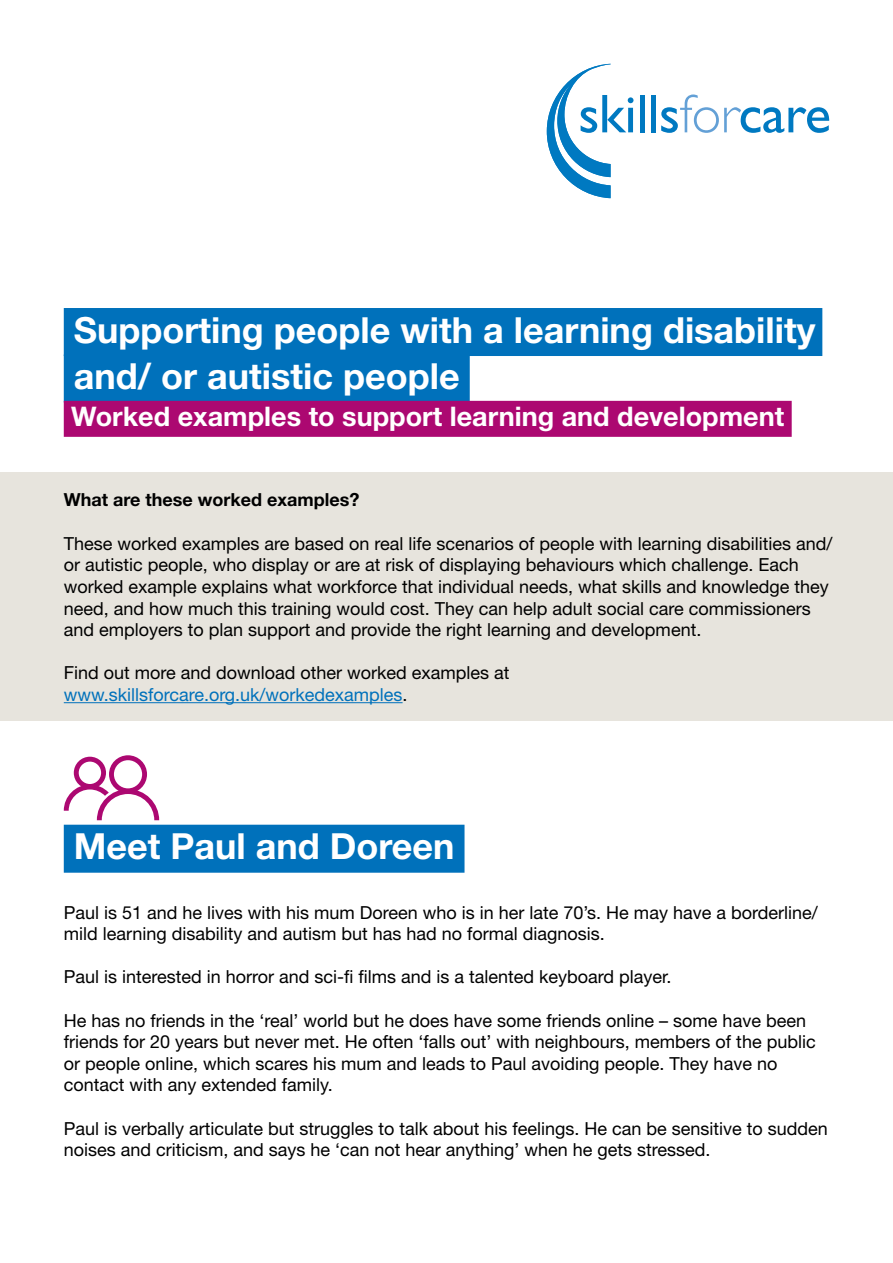
<style>
.page{position:relative;width:893px;height:1263px;background:#fff}
.page>*{position:absolute;margin:0;border:0;box-sizing:border-box;transform-origin:0 0}
.t1{font:700 36px/46.5px "Helvetica Neue LT Std";color:#fff}
.t2{font:700 27px "Helvetica Neue LT Std";color:#fff}
.t3{font:18px/21.6px "Helvetica Neue LT Std";color:#000}
.t4{font:700 18px "Helvetica Neue LT Std";color:#000}
.s1{color:#0071bb}
</style>
<div class="page">
<div style="left:64px;top:308px;width:758px;height:48px;background:#0071bb"></div>
<div style="left:64px;top:354px;width:406px;height:48px;background:#0071bb"></div>
<div style="left:64px;top:401px;width:728px;height:36px;background:#ac0871"></div>
<div style="left:0;top:472px;width:893px;height:249px;background:#e7e4dd"></div>
<hr style="left:64px;top:702px;width:339px;height:1px;background:#0071bb">
<div style="left:64px;top:825px;width:400px;height:48px;background:#0071bb"></div>
<svg style="left:64px;top:755px;width:95px;height:65px"></svg>
<svg style="left:547px;top:64px;width:86px;height:134px"></svg>
<hr style="left:640px;top:95px;width:4px;height:37px;background:#0079c1">
<div style="left:651px;top:95px;width:5px;height:37px;background:#0079c1"></div>
<svg style="left:661px;top:94px;width:168px;height:39px"></svg>
<h1 class="t1" style="left:74px;top:306px;width:743px">Supporting people with a learning disability and/ or autistic people</h1>
<h2 class="t2" style="left:71px;top:400px;width:714px">Worked examples to support learning and development</h2>
<p class="t4" style="left:64px;top:489px;width:297px">What are these worked examples?</p>
<p class="t3" style="left:64px;top:532px;width:770px">These worked examples are based on real life scenarios of people with learning disabilities and/ or autistic people, who display or are at risk of displaying behaviours which challenge. Each worked example explains what workforce that individual needs, what skills and knowledge they need, and how much this training would cost. They can help adult social care commissioners and employers to plan support and provide the right learning and development.</p>
<p class="t3" style="left:64px;top:662px;width:447px">Find out more and download other worked examples at <span class="s1">www.skillsforcare.org.uk/workedexamples</span>.</p>
<h1 class="t1" style="left:74px;top:822px;width:382px">Meet Paul and Doreen</h1>
<p class="t3" style="left:64px;top:901px;width:755px">Paul is 51 and he lives with his mum Doreen who is in her late 70’s. He may have a borderline/ mild learning disability and autism but has had no formal diagnosis.</p>
<p class="t3" style="left:64px;top:966px;width:609px">Paul is interested in horror and sci-fi films and is a talented keyboard player.</p>
<p class="t3" style="left:64px;top:1009px;width:753px">He has no friends in the ‘real’ world but he does have some friends online – some have been friends for 20 years but never met. He often ‘falls out’ with neighbours, members of the public or people online, which scares his mum and leads to Paul avoiding people. They have no contact with any extended family.</p>
<p class="t3" style="left:64px;top:1117px;width:766px">Paul is verbally articulate but struggles to talk about his feelings. He can be sensitive to sudden noises and criticism, and says he ‘can not hear anything’ when he gets stressed.</p>
</div>
